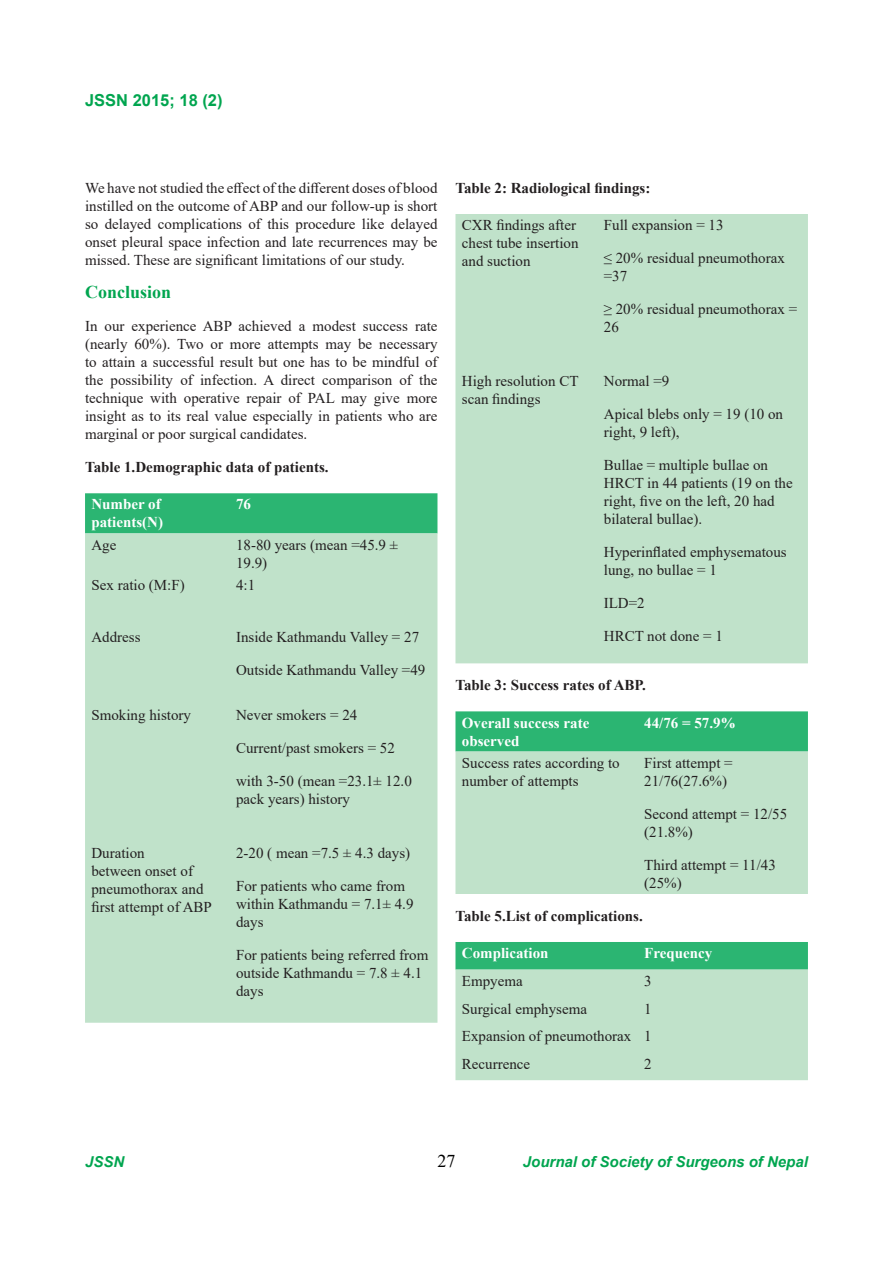
<style>
.page{position:relative;width:893px;height:1263px;background:#fff}
.page>*{position:absolute;margin:0;border:0;box-sizing:border-box;transform-origin:0 0}
.t1{font:700 18px "Times New Roman";color:#00a54f}
.t2{font:18px "Times New Roman";color:#000}
.t3{font:700 16.5px "Arial";color:#00a54f}
.t4{font:15px/18px "Times New Roman";color:#231f20}
.t5{font:700 15px "Times New Roman";color:#231f20}
.t6{font:700 15px/18px "Times New Roman";color:#fff}
.t7{font:italic 700 15px "Arial";color:#00a54f}
</style>
<div class="page">
<div style="left:85px;top:493px;width:352px;height:40px;background:#2bb572"></div>
<div style="left:85px;top:533px;width:352px;height:490px;background:#c0e2ca"></div>
<div style="left:455px;top:214px;width:353px;height:449px;background:#c0e2ca"></div>
<div style="left:455px;top:711px;width:353px;height:40px;background:#2bb572"></div>
<div style="left:455px;top:751px;width:353px;height:143px;background:#c0e2ca"></div>
<svg style="left:455px;top:942px;width:353px;height:138px;background:#a2d9b8"></svg>
<p class="t3" style="left:85px;top:89px;width:139px">JSSN 2015; 18 (2)</p>
<p class="t4" style="left:85px;top:179px;width:354px;text-align:justify">We have not studied the effect of the different doses of blood instilled on the outcome of ABP and our follow-up is short so delayed complications of this procedure like delayed onset pleural space infection and late recurrences may be missed. These are significant limitations of our study.</p>
<p class="t1" style="left:85px;top:279px;width:88px">Conclusion</p>
<p class="t4" style="left:85px;top:317px;width:354px;text-align:justify">In our experience ABP achieved a modest success rate (nearly 60%). Two or more attempts may be necessary to attain a successful result but one has to be mindful of the possibility of infection. A direct comparison of the technique with operative repair of PAL may give more insight as to its real value especially in patients who are marginal or poor surgical candidates.</p>
<p class="t5" style="left:85px;top:456px;width:245px">Table 1.Demographic data of patients.</p>
<p class="t6" style="left:91px;top:495px;width:73px">Number of patients(N)</p>
<p class="t6" style="left:236px;top:495px;width:16px">76</p>
<p class="t4" style="left:91px;top:535px;width:26px">Age</p>
<p class="t4" style="left:236px;top:535px;width:164px">18-80 years (mean =45.9 ±<br>19.9)</p>
<p class="t4" style="left:91px;top:576px;width:95px">Sex ratio (M:F)</p>
<p class="t4" style="left:236px;top:576px;width:21px">4:1</p>
<p class="t4" style="left:91px;top:627px;width:51px">Address</p>
<p class="t4" style="left:236px;top:627px;width:185px">Inside Kathmandu Valley = 27</p>
<p class="t4" style="left:236px;top:660px;width:191px">Outside Kathmandu Valley =49</p>
<p class="t4" style="left:91px;top:706px;width:101px">Smoking history</p>
<p class="t4" style="left:236px;top:706px;width:123px">Never smokers = 24</p>
<p class="t4" style="left:236px;top:739px;width:160px">Current/past smokers = 52</p>
<p class="t4" style="left:236px;top:772px;width:177px">with 3-50 (mean =23.1± 12.0 pack years) history</p>
<p class="t4" style="left:91px;top:844px;width:122px">Duration<br>between onset of pneumothorax and first attempt of ABP</p>
<p class="t4" style="left:236px;top:844px;width:176px">2-20 ( mean =7.5 ± 4.3 days)</p>
<p class="t4" style="left:236px;top:877px;width:179px">For patients who came from within Kathmandu = 7.1± 4.9 days</p>
<p class="t4" style="left:236px;top:946px;width:194px">For patients being referred from outside Kathmandu = 7.8 ± 4.1 days</p>
<p class="t5" style="left:455px;top:177px;width:196px">Table 2: Radiological findings:</p>
<p class="t4" style="left:462px;top:216px;width:118px">CXR findings after chest tube insertion and suction</p>
<p class="t4" style="left:604px;top:216px;width:121px">Full expansion = 13</p>
<p class="t4" style="left:604px;top:249px;width:183px">≤ 20% residual pneumothorax =37</p>
<p class="t4" style="left:604px;top:300px;width:195px">≥ 20% residual pneumothorax =<br>26</p>
<p class="t4" style="left:462px;top:372px;width:118px">High resolution CT scan findings</p>
<p class="t4" style="left:604px;top:372px;width:67px">Normal =9</p>
<p class="t4" style="left:604px;top:405px;width:181px">Apical blebs only = 19 (10 on right, 9 left),</p>
<p class="t4" style="left:604px;top:456px;width:190px">Bullae = multiple bullae on<br>HRCT in 44 patients (19 on the right, five on the left, 20 had bilateral bullae).</p>
<p class="t4" style="left:604px;top:543px;width:184px">Hyperinflated emphysematous lung, no bullae = 1</p>
<p class="t4" style="left:604px;top:594px;width:42px">ILD=2</p>
<p class="t4" style="left:604px;top:627px;width:121px">HRCT not done = 1</p>
<p class="t5" style="left:455px;top:674px;width:192px">Table 3: Success rates of ABP.</p>
<p class="t6" style="left:462px;top:713px;width:129px">Overall success rate observed</p>
<p class="t6" style="left:644px;top:713px;width:93px">44/76 = 57.9%</p>
<p class="t4" style="left:462px;top:753px;width:159px">Success rates according to number of attempts</p>
<p class="t4" style="left:644px;top:753px;width:90px">First attempt =<br>21/76(27.6%)</p>
<p class="t4" style="left:644px;top:804px;width:145px">Second attempt = 12/55 (21.8%)</p>
<p class="t4" style="left:644px;top:855px;width:133px">Third attempt = 11/43 (25%)</p>
<p class="t5" style="left:455px;top:905px;width:189px">Table 5.List of complications.</p>
<p class="t6" style="left:462px;top:944px;width:88px">Complication</p>
<p class="t6" style="left:644px;top:944px;width:70px">Frequency</p>
<p class="t4" style="left:462px;top:971px;width:62px">Empyema</p>
<p class="t4" style="left:644px;top:971px;width:9px">3</p>
<p class="t4" style="left:462px;top:999px;width:127px">Surgical emphysema</p>
<p class="t4" style="left:462px;top:994px;width:191px;line-height:27.6px;text-align:justify;text-indent:182px">1<br>Expansion of pneumothorax 1<br>Recurrence</p>
<p class="t4" style="left:644px;top:1054px;width:9px">2</p>
<p class="t7" style="left:85px;top:1152px;width:41px">JSSN</p>
<p class="t2" style="left:437px;top:1148px;width:19px">27</p>
<p class="t7" style="left:523px;top:1152px;width:287px">Journal of Society of Surgeons of Nepal</p>
</div>
